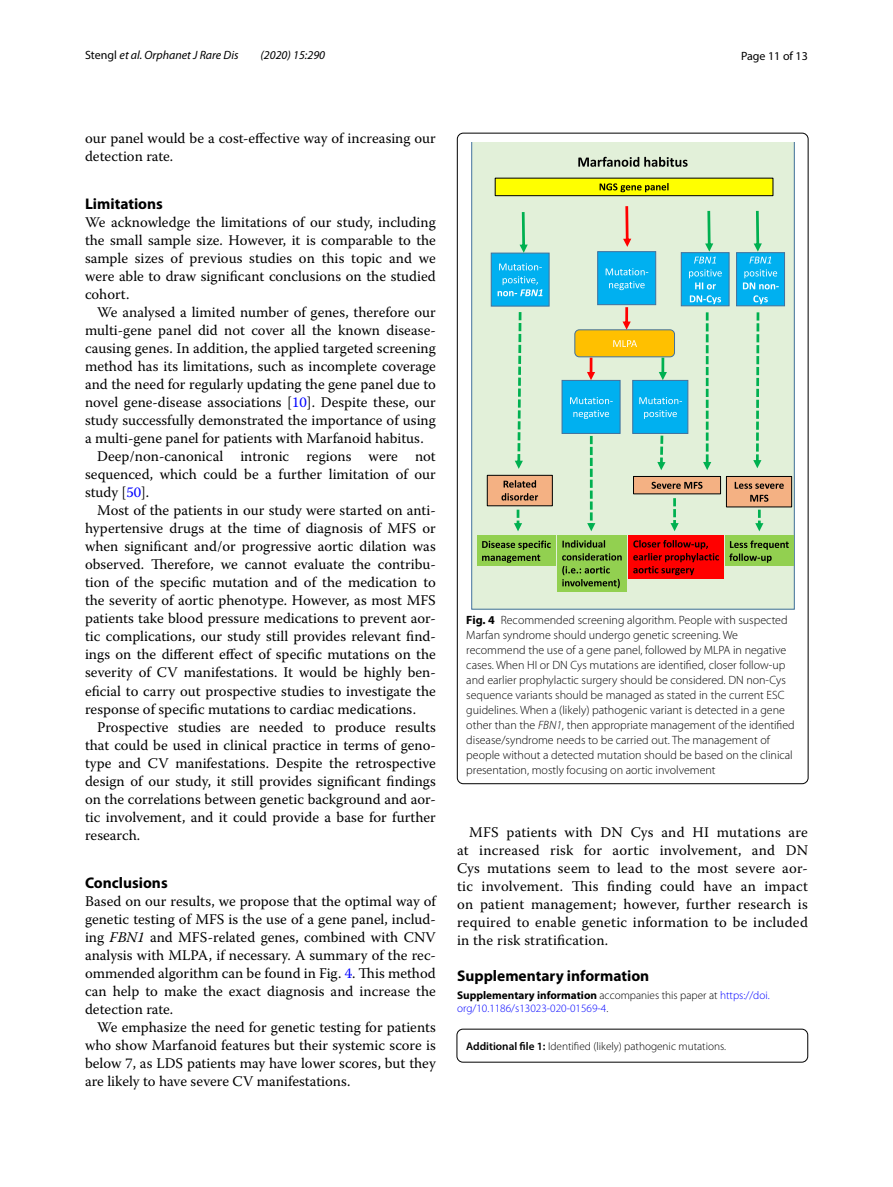
<style>
.page{position:relative;width:893px;height:1187px;background:#fff}
.page>*{position:absolute;margin:0;border:0;box-sizing:border-box;transform-origin:0 0}
.t1{font:700 15.45px "Myriad Pro";color:#000}
.t2{font:14.7px/18px "Warnock Pro";color:#000;text-align:justify}
.t3{font:300 12px/15px "Myriad Pro";color:#000}
.t4{font:italic 12px "Myriad Pro";color:#000}
.t5{font:12px "Myriad Pro";color:#000}
.t6{font:300 11.25px/13.5px "Myriad Pro";color:#00f}
.t7{font:300 11.25px "Myriad Pro";color:#000}
.s1{font-style:normal}
.s2{color:#00f}
.s3{font-style:italic}
.s4{font-weight:700}
.s5{font-weight:700;color:#000}
.s6{color:#000}
.s7{font-weight:600}
</style>
<div class="page">
<div style="left:457px;top:1028px;width:351px;height:34px;border:1px solid #000;border-radius:6px"></div>
<div style="left:471px;top:142px;width:323px;height:467px;background:#e2f0d9"></div>
<svg style="left:578px;top:157px;width:110px;height:10px"></svg>
<div style="left:495px;top:178px;width:278px;height:18px;background:#ff0;border:1px solid #000"></div>
<svg style="left:600px;top:183px;width:69px;height:9px"></svg>
<div style="left:491px;top:253px;width:58px;height:53px;background:#00b0f0;border:1px solid #41719c"></div>
<svg style="left:499px;top:263px;width:43px;height:7px"></svg>
<svg style="left:498px;top:276px;width:44px;height:20px"></svg>
<div style="left:597px;top:251px;width:59px;height:54px;background:#00b0f0;border:1px solid #41719c"></div>
<svg style="left:606px;top:268px;width:42px;height:7px"></svg>
<svg style="left:609px;top:281px;width:36px;height:9px"></svg>
<div style="left:681px;top:252px;width:48px;height:54px;background:#00b0f0;border:1px solid #41719c"></div>
<svg style="left:689px;top:269px;width:33px;height:20px"></svg>
<svg style="left:690px;top:295px;width:31px;height:9px"></svg>
<div style="left:736px;top:252px;width:49px;height:54px;background:#00b0f0;border:1px solid #41719c"></div>
<svg style="left:743px;top:269px;width:36px;height:20px"></svg>
<svg style="left:753px;top:295px;width:15px;height:9px"></svg>
<div style="left:575px;top:330px;width:99px;height:27px;background:#ffc000;border-radius:4px"></div>
<div style="left:575px;top:329px;width:100px;height:28px;border:1px solid #41719c;border-radius:4px"></div>
<svg style="left:613px;top:340px;width:24px;height:7px"></svg>
<div style="left:487px;top:475px;width:66px;height:31px;background:#f4b183;border:1px solid #000"></div>
<svg style="left:504px;top:480px;width:32px;height:7px"></svg>
<svg style="left:501px;top:493px;width:37px;height:7px"></svg>
<div style="left:726px;top:476px;width:66px;height:31px;background:#f4b183;border:1px solid #000"></div>
<svg style="left:735px;top:482px;width:49px;height:19px"></svg>
<div style="left:633px;top:476px;width:88px;height:18px;background:#f4b183;border:1px solid #000"></div>
<svg style="left:651px;top:481px;width:51px;height:8px"></svg>
<svg style="left:520px;top:212px;width:8px;height:41px"></svg>
<svg style="left:694px;top:211px;width:22px;height:52px"></svg>
<svg style="left:623px;top:206px;width:8px;height:41px"></svg>
<svg style="left:749px;top:211px;width:22px;height:52px"></svg>
<div style="left:562px;top:380px;width:58px;height:53px;background:#00b0f0;border:1px solid #41719c"></div>
<svg style="left:570px;top:397px;width:43px;height:7px"></svg>
<svg style="left:573px;top:410px;width:36px;height:9px"></svg>
<svg style="left:515px;top:312px;width:8px;height:157px"></svg>
<svg style="left:623px;top:307px;width:8px;height:23px"></svg>
<svg style="left:703px;top:312px;width:8px;height:158px"></svg>
<svg style="left:753px;top:312px;width:8px;height:156px"></svg>
<svg style="left:587px;top:357px;width:8px;height:23px"></svg>
<div style="left:632px;top:380px;width:56px;height:53px;background:#00b0f0;border:1px solid #41719c"></div>
<svg style="left:639px;top:397px;width:43px;height:7px"></svg>
<svg style="left:644px;top:410px;width:33px;height:9px"></svg>
<svg style="left:659px;top:357px;width:8px;height:23px"></svg>
<svg style="left:587px;top:436px;width:8px;height:95px"></svg>
<svg style="left:657px;top:435px;width:8px;height:35px"></svg>
<div style="left:477px;top:535px;width:79px;height:31px;background:#92d050"></div>
<svg style="left:482px;top:540px;width:69px;height:22px"></svg>
<div style="left:725px;top:535px;width:69px;height:31px;background:#92d050"></div>
<svg style="left:729px;top:540px;width:60px;height:22px"></svg>
<div style="left:629px;top:535px;width:95px;height:43px;background:#f00"></div>
<svg style="left:633px;top:540px;width:86px;height:35px"></svg>
<div style="left:557px;top:535px;width:70px;height:56px;background:#92d050"></div>
<svg style="left:562px;top:540px;width:43px;height:7px"></svg>
<svg style="left:562px;top:553px;width:60px;height:7px"></svg>
<svg style="left:562px;top:566px;width:58px;height:22px"></svg>
<svg style="left:514px;top:509px;width:8px;height:22px"></svg>
<svg style="left:755px;top:509px;width:8px;height:22px"></svg>
<svg style="left:670px;top:498px;width:9px;height:33px"></svg>
<p class="t4" style="left:85px;top:48px;width:155px"><span class="s1">Stengl</span> et al. Orphanet J Rare Dis</p>
<p class="t4" style="left:260px;top:48px;width:66px">(2020) 15:290</p>
<p class="t5" style="left:741px;top:48px;width:68px">Page 11 of 13</p>
<p class="t2" style="left:85px;top:128px;width:352px">our panel would be a cost-effective way of increasing our detection rate.</p>
<p class="t1" style="left:85px;top:194px;width:79px">Limitations</p>
<p class="t2" style="left:85px;top:213px;width:352px">We acknowledge the limitations of our study, including the small sample size. However, it is comparable to the sample sizes of previous studies on this topic and we were able to draw significant conclusions on the studied cohort.</p>
<p class="t2" style="left:97px;top:303px;width:340px">We analysed a limited number of genes, therefore our</p>
<p class="t2" style="left:85px;top:321px;width:352px">multi-gene panel did not cover all the known disease-</p>
<p class="t2" style="left:85px;top:339px;width:352px">causing genes. In addition, the applied targeted screening</p>
<p class="t2" style="left:85px;top:357px;width:352px">method has its limitations, such as incomplete coverage</p>
<p class="t2" style="left:85px;top:375px;width:352px">and the need for regularly updating the gene panel due to</p>
<p class="t2" style="left:85px;top:393px;width:352px">novel gene-disease associations [<span class="s2">10</span>]. Despite these, our</p>
<p class="t2" style="left:85px;top:411px;width:352px">study successfully demonstrated the importance of using</p>
<p class="t2" style="left:85px;top:429px;width:340px">a multi-gene panel for patients with Marfanoid habitus.</p>
<p class="t2" style="left:97px;top:447px;width:340px">Deep/non-canonical intronic regions were not</p>
<p class="t2" style="left:85px;top:465px;width:352px">sequenced, which could be a further limitation of our</p>
<p class="t2" style="left:85px;top:483px;width:66px">study [<span class="s2">50</span>].</p>
<p class="t2" style="left:97px;top:501px;width:340px">Most of the patients in our study were started on anti-</p>
<p class="t2" style="left:85px;top:519px;width:352px">hypertensive drugs at the time of diagnosis of MFS or</p>
<p class="t2" style="left:85px;top:537px;width:352px">when significant and/or progressive aortic dilation was</p>
<p class="t2" style="left:85px;top:555px;width:352px">observed. Therefore, we cannot evaluate the contribu-</p>
<p class="t2" style="left:85px;top:573px;width:352px">tion of the specific mutation and of the medication to</p>
<p class="t2" style="left:85px;top:591px;width:352px">the severity of aortic phenotype. However, as most MFS</p>
<p class="t2" style="left:85px;top:609px;width:352px">patients take blood pressure medications to prevent aor-</p>
<p class="t2" style="left:85px;top:627px;width:352px">tic complications, our study still provides relevant find-</p>
<p class="t2" style="left:85px;top:645px;width:352px">ings on the different effect of specific mutations on the</p>
<p class="t2" style="left:85px;top:663px;width:352px">severity of CV manifestations. It would be highly ben-</p>
<p class="t2" style="left:85px;top:681px;width:352px">eficial to carry out prospective studies to investigate the</p>
<p class="t2" style="left:85px;top:699px;width:332px">response of specific mutations to cardiac medications.</p>
<p class="t2" style="left:97px;top:717px;width:340px">Prospective studies are needed to produce results</p>
<p class="t2" style="left:85px;top:735px;width:352px">that could be used in clinical practice in terms of geno-</p>
<p class="t2" style="left:85px;top:753px;width:352px">type and CV manifestations. Despite the retrospective</p>
<p class="t2" style="left:85px;top:771px;width:352px">design of our study, it still provides significant findings</p>
<p class="t2" style="left:85px;top:789px;width:352px">on the correlations between genetic background and aor-</p>
<p class="t2" style="left:85px;top:807px;width:352px">tic involvement, and it could provide a base for further</p>
<p class="t2" style="left:85px;top:825px;width:57px">research.</p>
<p class="t1" style="left:85px;top:872px;width:84px">Conclusions</p>
<p class="t2" style="left:85px;top:892px;width:352px">Based on our results, we propose that the optimal way of genetic testing of MFS is the use of a gene panel, includ&shy;ing <span class="s3">FBN1</span> and MFS-related genes, combined with CNV analysis with MLPA, if necessary. A summary of the rec&shy;ommended algorithm can be found in Fig. <span class="s2">4</span>. This method can help to make the exact diagnosis and increase the detection rate.</p>
<p class="t2" style="left:85px;top:1018px;width:352px;text-indent:12px">We emphasize the need for genetic testing for patients who show Marfanoid features but their systemic score is below 7, as LDS patients may have lower scores, but they are likely to have severe CV manifestations.</p>
<p class="t3" style="left:466px;top:613px;width:330px"><span class="s4">Fig. 4</span> Recommended screening algorithm. People with suspected Marfan syndrome should undergo genetic screening. We recommend the use of a gene panel, followed by MLPA in negative cases. When HI or DN Cys mutations are identified, closer follow-up and earlier prophylactic surgery should be considered. DN non-Cys sequence variants should be managed as stated in the current ESC guidelines. When a (likely) pathogenic variant is detected in a gene other than the <span class="s3">FBN1</span>, then appropriate management of the identified disease/syndrome needs to be carried out. The management of people without a detected mutation should be based on the clinical presentation, mostly focusing on aortic involvement</p>
<p class="t2" style="left:457px;top:822px;width:352px;text-indent:12px">MFS patients with DN Cys and HI mutations are at increased risk for aortic involvement, and DN Cys mutations seem to lead to the most severe aor&shy;tic involvement. This finding could have an impact on patient management; however, further research is required to enable genetic information to be included in the risk stratification.</p>
<p class="t1" style="left:457px;top:965px;width:194px">Supplementary information</p>
<p class="t6" style="left:457px;top:988px;width:314px"><span class="s5">Supplementary information</span> <span class="s6">accompanies this paper at</span> https://doi. org/10.1186/s13023-020-01569-4<span class="s6">.</span></p>
<p class="t7" style="left:466px;top:1039px;width:261px"><span class="s7">Additional file 1:</span> Identified (likely) pathogenic mutations.</p>
</div>
